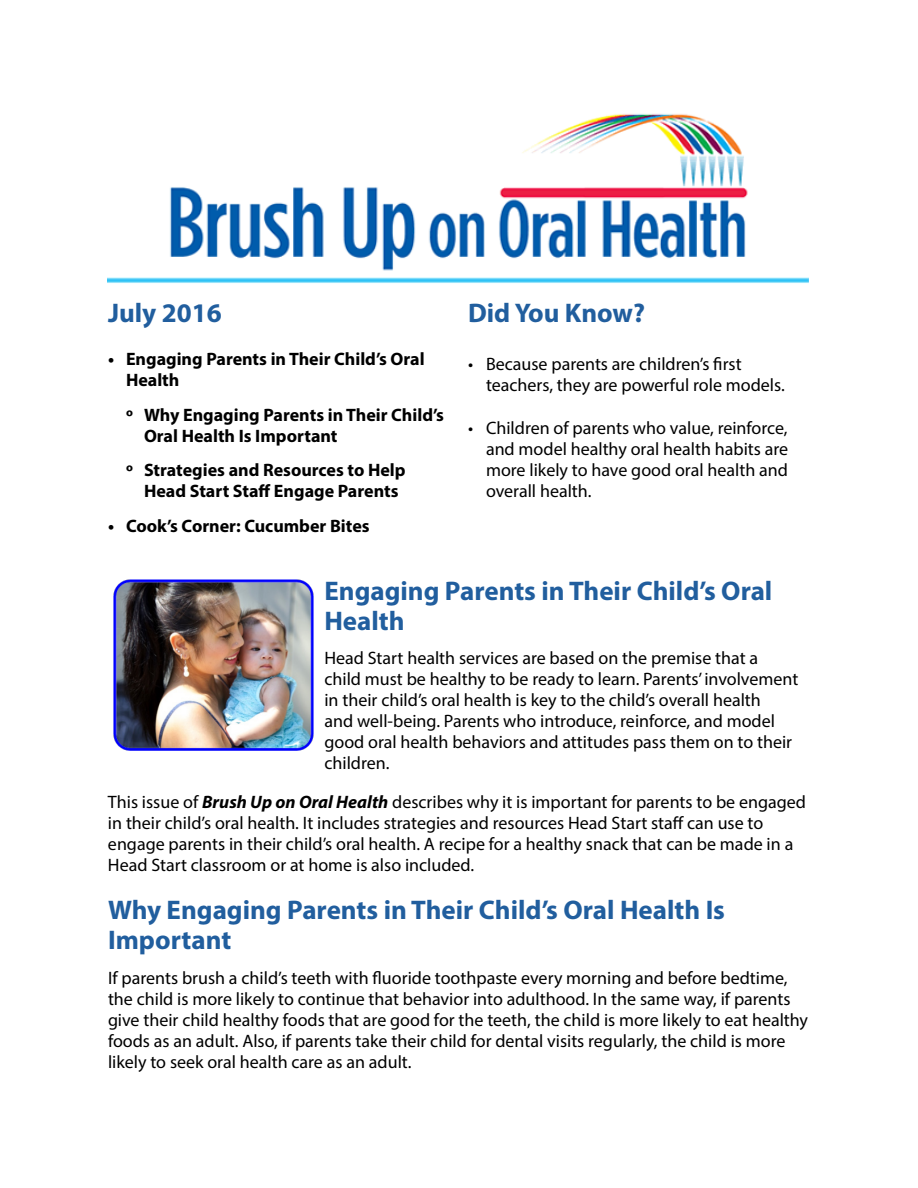
<style>
.page{position:relative;width:918px;height:1188px;background:#fff}
.page>*{position:absolute;margin:0;border:0;box-sizing:border-box;transform-origin:0 0}
.Heading_1{font:700 27px/30px "Myriad Pro";color:#215e9e}
.t1{font:18px/21px "Myriad Pro";color:#000}
.t2{font:700 18px/21px "Myriad Pro";color:#000}
.s1{font-weight:700;font-style:italic}
</style>
<div class="page">
<img style="left:108px;top:114px;width:700px;height:169px">
<img style="left:113px;top:580px;width:200px;height:170px">
<h1 class="Heading_1" style="left:108px;top:297px;width:115px">July 2016</h1>
<p class="t2" style="left:126px;top:348px;width:300px;text-indent:-18px">• Engaging Parents in Their Child’s Oral<br>Health</p>
<p class="t2" style="left:144px;top:404px;width:302px;text-indent:-18px">º Why Engaging Parents in Their Child’s<br>Oral Health Is Important</p>
<p class="t2" style="left:144px;top:459px;width:263px;text-indent:-18px">º Strategies and Resources to Help<br>Head Start Staff Engage Parents</p>
<p class="t2" style="left:108px;top:515px;width:263px">• Cook’s Corner: Cucumber Bites</p>
<h1 class="Heading_1" style="left:468px;top:297px;width:179px">Did You Know?</h1>
<p class="t1" style="left:486px;top:353px;width:300px;text-indent:-18px">• Because parents are children’s first teachers, they are powerful role models.</p>
<p class="t1" style="left:486px;top:418px;width:304px;text-align:justify;text-indent:-18px">• Children of parents who value, reinforce, and model healthy oral health habits are more likely to have good oral health and overall health.</p>
<h1 class="Heading_1" style="left:324px;top:575px;width:449px">Engaging Parents in Their Child’s Oral</h1>
<h1 class="Heading_1" style="left:324px;top:605px;width:82px">Health</h1>
<p class="t1" style="left:324px;top:648px;width:475px">Head Start health services are based on the premise that a child must be healthy to be ready to learn. Parents’ involvement in their child’s oral health is key to the child’s overall health<br>and well-being. Parents who introduce, reinforce, and model good oral health behaviors and attitudes pass them on to their children.</p>
<p class="t1" style="left:108px;top:792px;width:700px">This issue of <span class="s1">Brush Up on Oral Health</span> describes why it is important for parents to be engaged in their child’s oral health. It includes strategies and resources Head Start staff can use to engage parents in their child’s oral health. A recipe for a healthy snack that can be made in a Head Start classroom or at home is also included.</p>
<h1 class="Heading_1" style="left:108px;top:894px;width:619px">Why Engaging Parents in Their Child’s Oral Health Is<br>Important</h1>
<p class="t1" style="left:108px;top:967px;width:702px">If parents brush a child’s teeth with fluoride toothpaste every morning and before bedtime, the child is more likely to continue that behavior into adulthood. In the same way, if parents give their child healthy foods that are good for the teeth, the child is more likely to eat healthy foods as an adult. Also, if parents take their child for dental visits regularly, the child is more likely to seek oral health care as an adult.</p>
</div>
